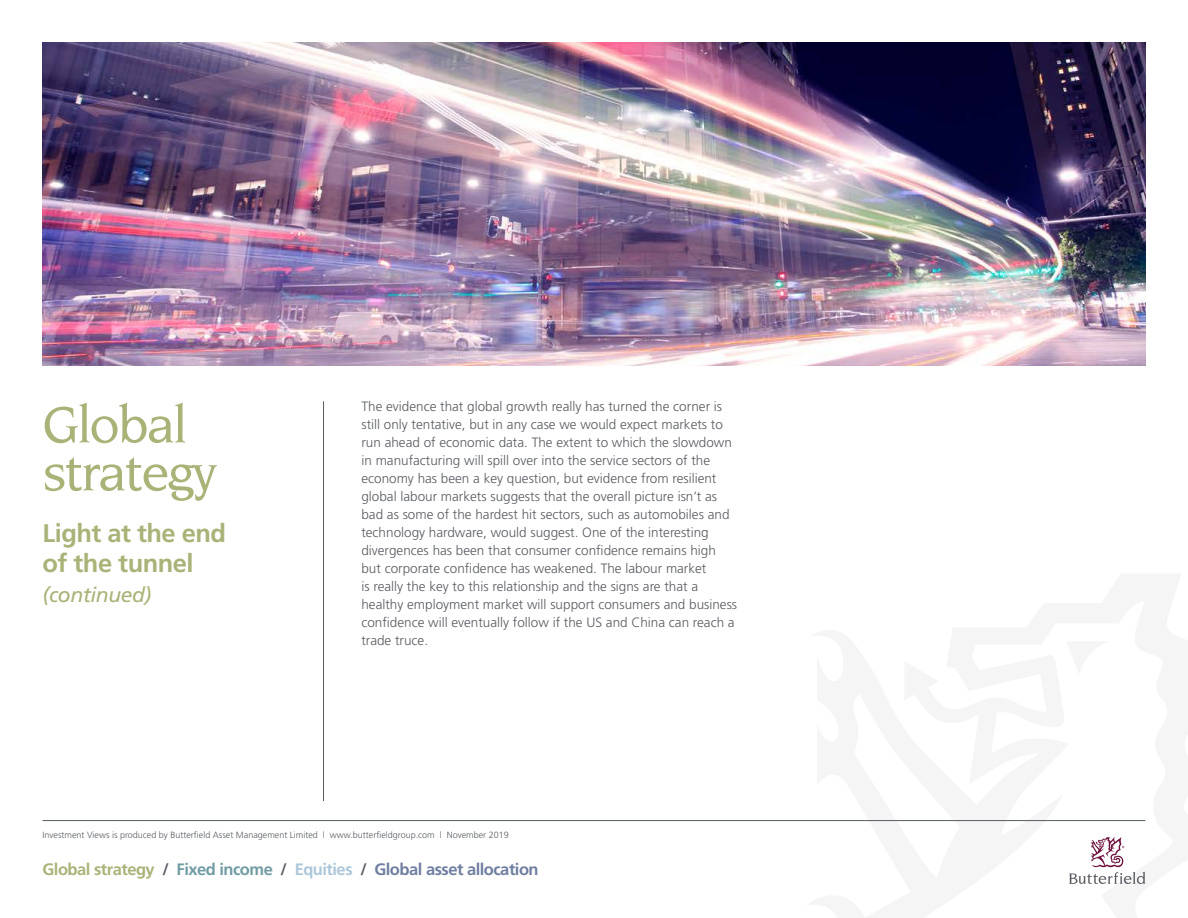
<style>
.page{position:relative;width:1188px;height:918px;background:#fff}
.page>*{position:absolute;margin:0;border:0;box-sizing:border-box;transform-origin:0 0}
.t1{font:500 54px/48px "Novarese IT Cby BT";letter-spacing:-.03em;color:#a9b378}
.t2{font:700 25.5px/30px "Frutiger";letter-spacing:-.02em;color:#a9b378}
.t3{font:italic 21px "Frutiger";letter-spacing:-.02em;color:#a9b378}
.t4{font:700 16.5px "Frutiger";letter-spacing:-.03em;color:#6f7ea0}
.t5{font:300 13.5px/18px "Frutiger";color:#585b61}
.t6{font:300 9px "Frutiger";color:#585b61}
.s1{color:#a9b378}
.s2{color:#585b61}
.s3{color:#719ca3}
.s4{color:#adc7da}
</style>
<div class="page">
<hr style="left:323px;top:401px;width:1px;height:400px;background:#585b61">
<hr style="left:43px;top:820px;width:1102px;height:1px;background:#585b61">
<svg style="left:1069px;top:837px;width:76px;height:47px"></svg>
<img style="left:43px;top:43px;width:1102px;height:323px">
<h1 class="t1" style="left:43px;top:400px;width:176px">Global strategy</h1>
<h2 class="t2" style="left:43px;top:519px;width:185px">Light at the end of the tunnel</h2>
<h3 class="t3" style="left:43px;top:583px;width:110px">(continued)</h3>
<p class="t5" style="left:361px;top:398px;width:377px">The evidence that global growth really has turned the corner is still only tentative, but in any case we would expect markets to run ahead of economic data. The extent to which the slowdown in manufacturing will spill over into the service sectors of the economy has been a key question, but evidence from resilient global labour markets suggests that the overall picture isn’t as bad as some of the hardest hit sectors, such as automobiles and technology hardware, would suggest. One of the interesting divergences has been that consumer confidence remains high but corporate confidence has weakened. The labour market<br>is really the key to this relationship and the signs are that a healthy employment market will support consumers and business confidence will eventually follow if the US and China can reach a trade truce.</p>
<p class="t6" style="left:43px;top:830px;width:468px">Investment Views is produced by Butterfield Asset Management Limited l www.butterfieldgroup.com l November 2019</p>
<p class="t4" style="left:43px;top:860px;width:498px"><span class="s1">Global strategy</span> <span class="s2">/</span> <span class="s3">Fixed income</span> <span class="s2">/</span> <span class="s4">Equities</span> <span class="s2">/</span> Global asset allocation</p>
</div>
